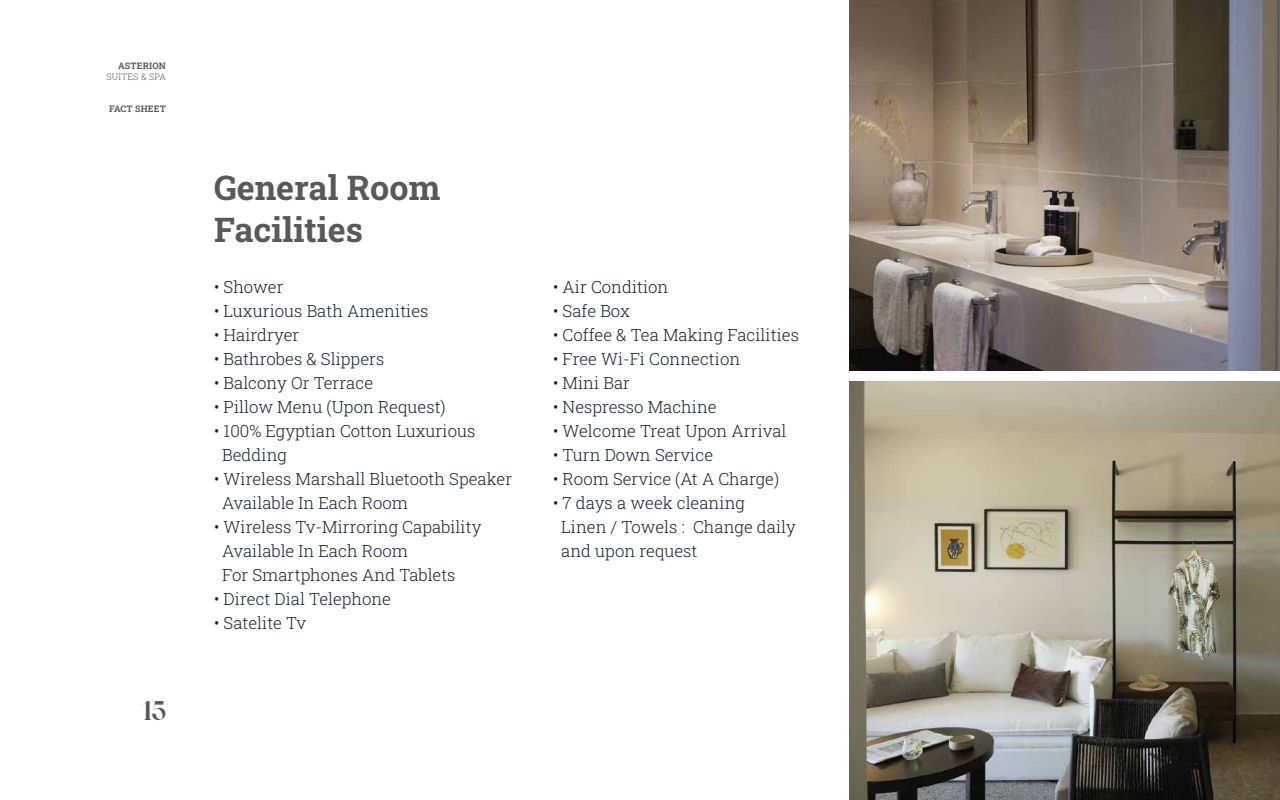
<style>
.page{position:relative;width:1280px;height:800px;background:#fff}
.page>*{position:absolute;margin:0;border:0;box-sizing:border-box;transform-origin:0 0}
.t1{font:700 34px/42px "Roboto Slab";color:#59585c}
.t2{font:700 27px "Voyage";color:#59585c}
.t3{font:300 16.8px/24px "Roboto Slab";color:#19212c}
.t4{font:700 9px "Roboto Slab";letter-spacing:.02em;color:#59585c}
.t5{font:300 9px "Roboto Slab";letter-spacing:.02em;color:#59585c}
</style>
<div class="page">
<img style="left:849px;top:0;width:431px;height:371px">
<img style="left:849px;top:381px;width:431px;height:419px">
<p class="t4" style="left:118px;top:60px;width:49px">ASTERION</p>
<p class="t5" style="left:107px;top:71px;width:61px">SUITES &amp; SPA</p>
<p class="t4" style="left:109px;top:103px;width:58px">FACT SHEET</p>
<h2 class="t2" style="left:143px;top:694px;width:24px">15</h2>
<h1 class="t1" style="left:214px;top:166px;width:228px">General Room<br>Facilities</h1>
<p class="t3" style="left:214px;top:274px;width:71px">• Shower</p>
<p class="t3" style="left:214px;top:298px;width:216px">• Luxurious Bath Amenities</p>
<p class="t3" style="left:214px;top:322px;width:87px">• Hairdryer</p>
<p class="t3" style="left:214px;top:346px;width:172px">• Bathrobes &amp; Slippers</p>
<p class="t3" style="left:214px;top:370px;width:161px">• Balcony Or Terrace</p>
<p class="t3" style="left:214px;top:394px;width:233px">• Pillow Menu (Upon Request)</p>
<p class="t3" style="left:222px;top:418px;width:255px;text-indent:-8px">• 100% Egyptian Cotton Luxurious<br>Bedding</p>
<p class="t3" style="left:222px;top:466px;width:292px;text-indent:-8px">• Wireless Marshall Bluetooth Speaker<br>Available In Each Room</p>
<p class="t3" style="left:222px;top:514px;width:261px;text-indent:-8px">• Wireless Tv-Mirroring Capability<br>Available In Each Room<br>For Smartphones And Tablets</p>
<p class="t3" style="left:214px;top:586px;width:178px">• Direct Dial Telephone</p>
<p class="t3" style="left:214px;top:610px;width:94px">• Satelite Tv</p>
<p class="t3" style="left:553px;top:274px;width:117px">• Air Condition</p>
<p class="t3" style="left:553px;top:298px;width:78px">• Safe Box</p>
<p class="t3" style="left:553px;top:322px;width:248px">• Coffee &amp; Tea Making Facilities</p>
<p class="t3" style="left:553px;top:346px;width:189px">• Free Wi-Fi Connection</p>
<p class="t3" style="left:553px;top:370px;width:79px">• Mini Bar</p>
<p class="t3" style="left:553px;top:394px;width:165px">• Nespresso Machine</p>
<p class="t3" style="left:553px;top:418px;width:235px">• Welcome Treat Upon Arrival</p>
<p class="t3" style="left:553px;top:442px;width:162px">• Turn Down Service</p>
<p class="t3" style="left:553px;top:466px;width:228px">• Room Service (At A Charge)</p>
<p class="t3" style="left:561px;top:490px;width:236px;text-indent:-8px">• 7 days a week cleaning<br>Linen / Towels : Change daily and upon request</p>
</div>
